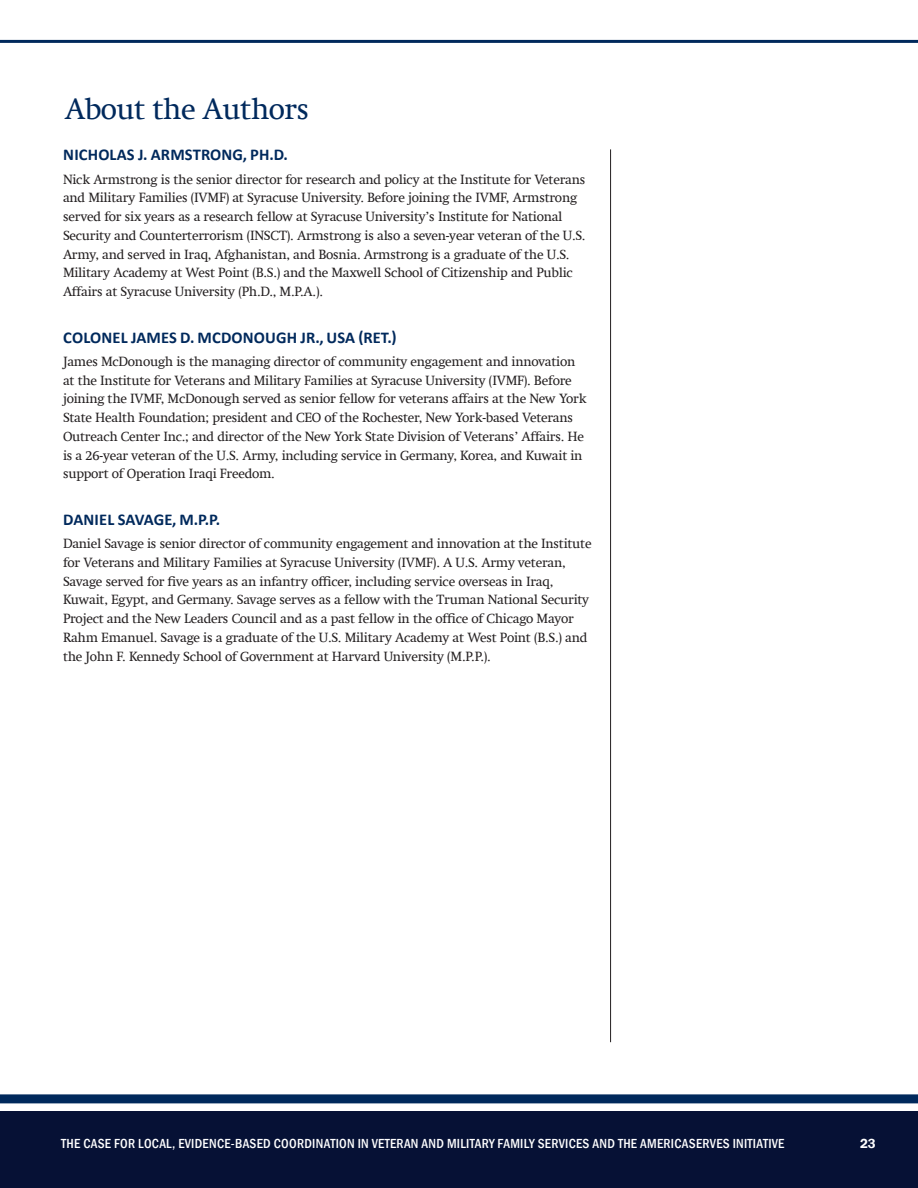
<style>
.page{position:relative;width:918px;height:1188px;background:#fff}
.page>*{position:absolute;margin:0;border:0;box-sizing:border-box;transform-origin:0 0}
.Large_serif_head{font:30px "Swift Com";letter-spacing:-.02em;color:#00295c}
.t1{font:700 16.5px "Calibri";letter-spacing:.01em;color:#00295c}
.Main_body_text{font:13.5px/18.8px "Swift Com";letter-spacing:-.02em;color:#231f20}
.t2{font:500 condensed 13.5px "Franklin Gothic";letter-spacing:.02em;color:#fff}
.t3{font:600 13.5px "Franklin Gothic";color:#fff}
</style>
<div class="page">
<div style="left:0;top:1112px;width:918px;height:76px;background:#061135"></div>
<div style="left:0;top:1094px;width:918px;height:9px;background:#00295c"></div>
<hr style="left:0;top:40px;width:918px;height:3px;background:#00295c">
<hr style="left:610px;top:149px;width:1px;height:893px;background:#231f20">
<p class="Large_serif_head" style="left:65px;top:91px;width:246px">About the Authors</p>
<p class="t1" style="left:63px;top:144px;width:226px">NICHOLAS J. ARMSTRONG, PH.D.</p>
<p class="Main_body_text" style="left:63px;top:170px;width:524px">Nick Armstrong is the senior director for research and policy at the Institute for Veterans and Military Families (IVMF) at Syracuse University. Before joining the IVMF, Armstrong served for six years as a research fellow at Syracuse University’s Institute for National Security and Counterterrorism (INSCT). Armstrong is also a seven-year veteran of the U.S.<br>Army, and served in Iraq, Afghanistan, and Bosnia. Armstrong is a graduate of the U.S.<br>Military Academy at West Point (B.S.) and the Maxwell School of Citizenship and Public Affairs at Syracuse University (Ph.D., M.P.A.).</p>
<p class="t1" style="left:63px;top:327px;width:335px">COLONEL JAMES D. MCDONOUGH JR., USA (RET.)</p>
<p class="Main_body_text" style="left:63px;top:352px;width:525px">James McDonough is the managing director of community engagement and innovation at the Institute for Veterans and Military Families at Syracuse University (IVMF). Before joining the IVMF, McDonough served as senior fellow for veterans affairs at the New York State Health Foundation; president and CEO of the Rochester, New York-based Veterans Outreach Center Inc.; and director of the New York State Division of Veterans’ Affairs. He is a 26-year veteran of the U.S. Army, including service in Germany, Korea, and Kuwait in support of Operation Iraqi Freedom.</p>
<p class="t1" style="left:63px;top:509px;width:159px">DANIEL SAVAGE, M.P.P.</p>
<p class="Main_body_text" style="left:63px;top:534px;width:530px">Daniel Savage is senior director of community engagement and innovation at the Institute for Veterans and Military Families at Syracuse University (IVMF). A U.S. Army veteran, Savage served for five years as an infantry officer, including service overseas in Iraq, Kuwait, Egypt, and Germany. Savage serves as a fellow with the Truman National Security Project and the New Leaders Council and as a past fellow in the office of Chicago Mayor Rahm Emanuel. Savage is a graduate of the U.S. Military Academy at West Point (B.S.) and the John F. Kennedy School of Government at Harvard University (M.P.P.).</p>
<p class="t2" style="left:61px;top:1135px;width:725px">THE CASE FOR LOCAL, EVIDENCE-BASED COORDINATION IN VETERAN AND MILITARY FAMILY SERVICES AND THE AMERICASERVES INITIATIVE</p>
<p class="t3" style="left:860px;top:1135px;width:17px">23</p>
</div>
